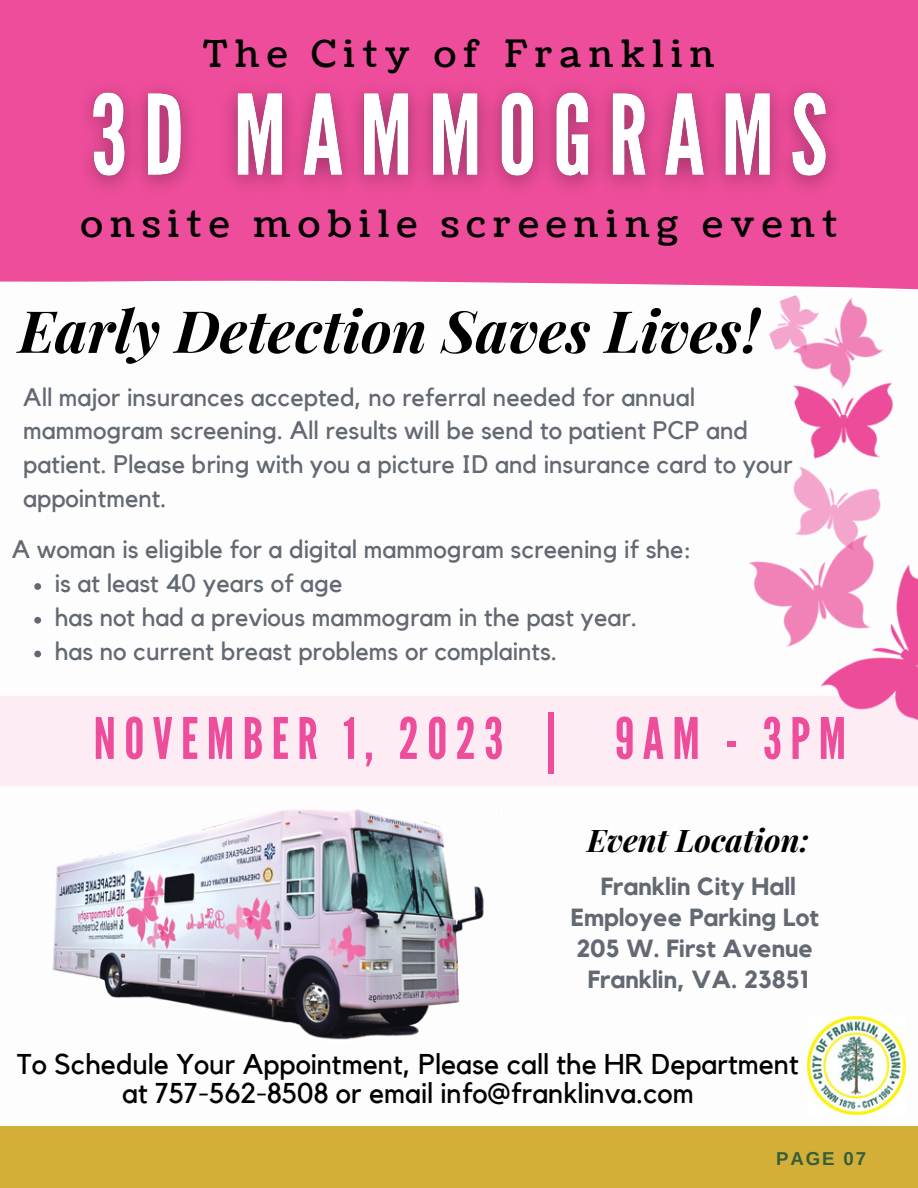
<style>
.page{position:relative;width:918px;height:1188px;background:#fff}
.page>*{position:absolute;margin:0;border:0;box-sizing:border-box;transform-origin:0 0}
.t1{font:italic 700 58.2px "Playfair Display";color:#000}
.t2{font:57px "League Gothic";letter-spacing:.145em;color:#ee4d9b}
.t3{font:37.5px "Coustard";letter-spacing:.2em;color:#000}
.t4{font:italic 700 31.2px "Playfair Display";color:#000}
.t5{font:28.5px/28.2px "Kollektif";color:#000;text-align:center}
.t6{font:25.2px/33.8px "Kollektif";color:#636972}
.t7{font:700 24.75px "Kollektif";color:#636972}
.t8{font:700 18.6px "Arimo";letter-spacing:.1em;color:#355e3b}
</style>
<div class="page">
<div style="left:0;top:1126px;width:918px;height:62px;background:#d4af37"></div>
<img style="left:769px;top:295px;width:125px;height:143px">
<img style="left:52px;top:809px;width:432px;height:231px">
<div style="left:0;top:0;width:918px;height:290px;background:#ee4d9b"></div>
<svg style="left:34px;top:583px;width:7px;height:7px"></svg>
<svg style="left:34px;top:617px;width:7px;height:7px"></svg>
<svg style="left:34px;top:651px;width:7px;height:6px"></svg>
<div style="left:0;top:696px;width:918px;height:90px;background:#fdecf4"></div>
<img style="left:705px;top:438px;width:213px;height:332px">
<img style="left:808px;top:1017px;width:97px;height:98px">
<img style="left:65px;top:69px;width:789px;height:138px">
<p class="t3" style="left:203px;top:28px;width:513px">The City of Franklin</p>
<p class="t3" style="left:81px;top:199px;width:758px">onsite mobile screening event</p>
<p class="t1" style="left:19px;top:290px;width:742px">Early Detection Saves Lives!</p>
<p class="t6" style="left:23px;top:381px;width:771px">All major insurances accepted, no referral needed for annual mammogram screening. All results will be send to patient PCP and patient. Please bring with you a picture ID and insurance card to your appointment.</p>
<p class="t6" style="left:12px;top:534px;width:681px">A woman is eligible for a digital mammogram screening if she:</p>
<p class="t6" style="left:55px;top:567px;width:289px">is at least 40 years of age</p>
<p class="t6" style="left:55px;top:601px;width:584px">has not had a previous mammogram in the past year.</p>
<p class="t6" style="left:55px;top:635px;width:504px">has no current breast problems or complaints.</p>
<p class="t2" style="left:93px;top:706px;width:754px">NOVEMBER 1, 2023 | 9AM - 3PM</p>
<p class="t4" style="left:587px;top:818px;width:223px">Event Location:</p>
<p class="t7" style="left:601px;top:875px;width:196px">Franklin City Hall</p>
<p class="t7" style="left:571px;top:906px;width:250px">Employee Parking Lot</p>
<p class="t7" style="left:576px;top:937px;width:238px">205 W. First Avenue</p>
<p class="t7" style="left:588px;top:968px;width:223px">Franklin, VA. 23851</p>
<p class="t5" style="left:17px;top:1052px;width:783px">To Schedule Your Appointment, Please call the HR Department at 757-562-8508 or email info@franklinva.com</p>
<p class="t8" style="left:776px;top:1148px;width:91px">PAGE 07</p>
</div>
